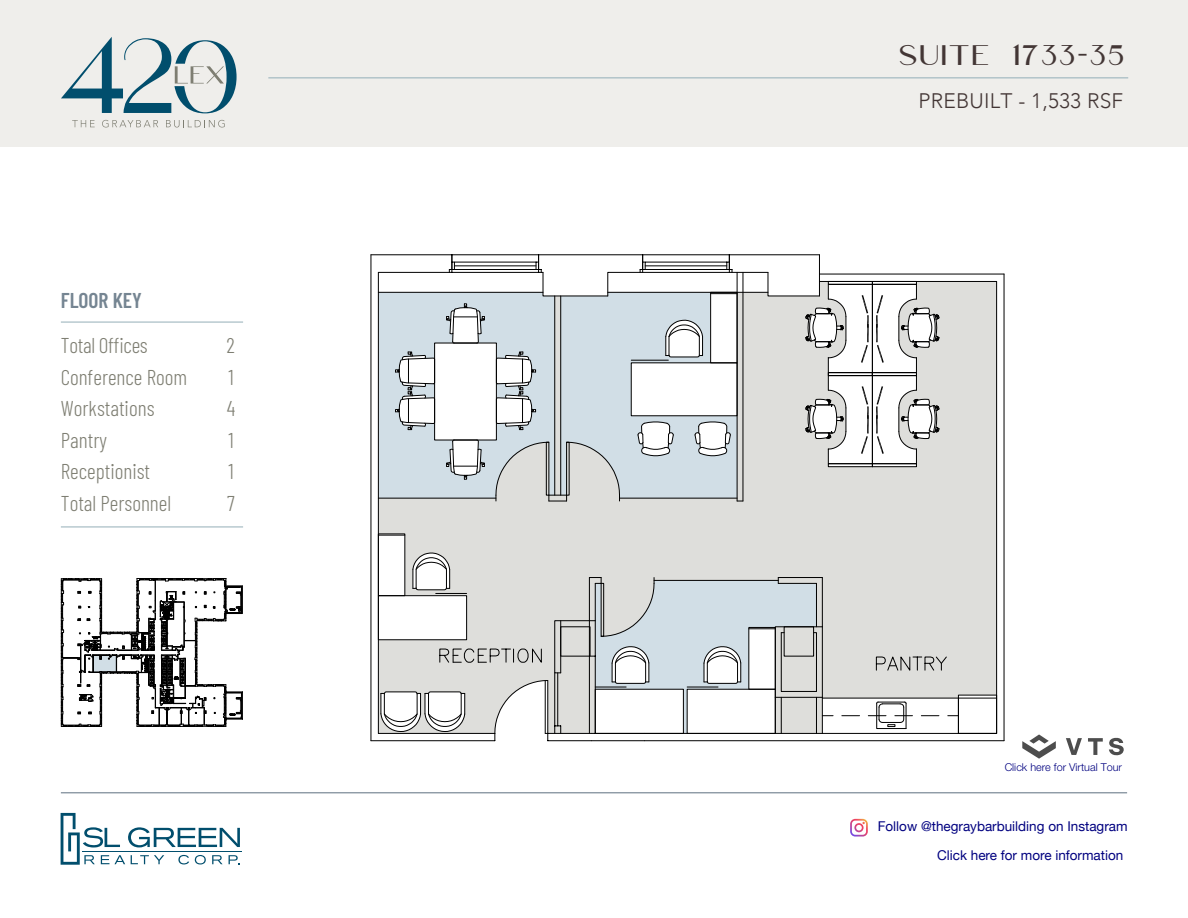
<style>
.page{position:relative;width:1188px;height:918px;background:#fff}
.page>*{position:absolute;margin:0;border:0;box-sizing:border-box;transform-origin:0 0}
.t1{font:28.5px "Rosie";letter-spacing:.025em;color:#433635}
.t2{font:300 21.45px "Barlow Condensed";color:#7e7e72}
.t3{font:600 21.45px "Barlow Condensed";color:#758592}
.t4{font:300 21px "Avenir";letter-spacing:.01em;color:#433635}
.t5{font:13.5px/28.8px "Helvetica Neue";color:#000080}
.t6{font:300 10.8px "Helvetica Neue LT Std";color:#000080}
</style>
<div class="page">
<div style="left:0;top:0;width:1188px;height:146px;background:#efeeeb"></div>
<hr style="left:61px;top:321px;width:182px;height:2px;background:#a4bac2">
<hr style="left:61px;top:526px;width:182px;height:2px;background:#a4bac2">
<hr style="left:61px;top:792px;width:1066px;height:1px;background:#758592">
<svg style="left:61px;top:37px;width:176px;height:76px"></svg>
<svg style="left:72px;top:120px;width:23px;height:7px"></svg>
<svg style="left:102px;top:120px;width:56px;height:7px"></svg>
<svg style="left:166px;top:120px;width:59px;height:7px"></svg>
<hr style="left:268px;top:77px;width:860px;height:1px;background:#a4bac2">
<svg style="left:61px;top:813px;width:179px;height:52px"></svg>
<hr style="left:83px;top:851px;width:159px;height:1px;background:#014e6d">
<svg style="left:61px;top:578px;width:182px;height:149px"></svg>
<div style="left:379px;top:282px;width:617px;height:451px;background:#dededb"></div>
<div style="left:378px;top:534px;width:27px;height:62px;background:#fff"></div>
<div style="left:958px;top:695px;width:39px;height:38px;background:#fff"></div>
<div style="left:822px;top:698px;width:136px;height:35px;background:#fff"></div>
<hr style="left:371px;top:255px;width:448px;height:1px;background:#000">
<hr style="left:378px;top:733px;width:117px;height:1px;background:#000">
<hr style="left:371px;top:740px;width:124px;height:1px;background:#000">
<hr style="left:645px;top:733px;width:352px;height:1px;background:#000">
<hr style="left:645px;top:740px;width:359px;height:1px;background:#000">
<hr style="left:371px;top:255px;width:1px;height:486px;background:#000">
<hr style="left:378px;top:272px;width:1px;height:461px;background:#000">
<hr style="left:819px;top:274px;width:185px;height:1px;background:#000">
<hr style="left:819px;top:281px;width:178px;height:1px;background:#000">
<hr style="left:996px;top:281px;width:1px;height:452px;background:#000">
<hr style="left:1004px;top:274px;width:1px;height:467px;background:#000">
<svg style="left:842px;top:715px;width:18px;height:1px"></svg>
<svg style="left:921px;top:715px;width:18px;height:1px"></svg>
<hr style="left:822px;top:698px;width:136px;height:1px;background:#000">
<div style="left:378px;top:534px;width:27px;height:62px;border:1px solid #000"></div>
<svg style="left:876px;top:656px;width:71px;height:15px"></svg>
<svg style="left:378px;top:255px;width:565px;height:247px"></svg>
<div style="left:828px;top:372px;width:45px;height:4px;border:1px solid #000"></div>
<svg style="left:381px;top:552px;width:452px;height:189px"></svg>
<svg style="left:868px;top:702px;width:44px;height:27px"></svg>
<hr style="left:778px;top:577px;width:44px;height:1px;background:#000">
<div style="left:958px;top:695px;width:39px;height:39px;border:1px solid #000"></div>
<hr style="left:958px;top:698px;width:39px;height:1px;background:#000">
<svg style="left:850px;top:819px;width:18px;height:18px"></svg>
<svg style="left:1022px;top:734px;width:102px;height:25px"></svg>
<p class="t3" style="left:61px;top:285px;width:83px">FLOOR KEY</p>
<p class="t2" style="left:61px;top:330px;width:88px">Total Offices</p>
<p class="t2" style="left:227px;top:330px;width:10px">2</p>
<p class="t2" style="left:61px;top:362px;width:128px">Conference Room</p>
<p class="t2" style="left:228px;top:362px;width:7px">1</p>
<p class="t2" style="left:61px;top:393px;width:95px">Workstations</p>
<p class="t2" style="left:227px;top:393px;width:10px">4</p>
<p class="t2" style="left:61px;top:425px;width:48px">Pantry</p>
<p class="t2" style="left:228px;top:425px;width:7px">1</p>
<p class="t2" style="left:61px;top:456px;width:91px">Receptionist</p>
<p class="t2" style="left:228px;top:456px;width:7px">1</p>
<p class="t2" style="left:61px;top:488px;width:112px">Total Personnel</p>
<p class="t2" style="left:227px;top:488px;width:9px">7</p>
<h1 class="t1" style="left:898px;top:37px;width:228px">Suite 1733-35</h1>
<p class="t4" style="left:918px;top:88px;width:206px">PREBUILT - 1,533 RSF</p>
<p class="t6" style="left:1005px;top:761px;width:119px">Click here for Virtual Tour</p>
<p class="t5" style="left:937px;top:812px;width:192px;text-indent:-59px">Follow @thegraybarbuilding on Instagram<br>Click here for more information</p>
</div>
